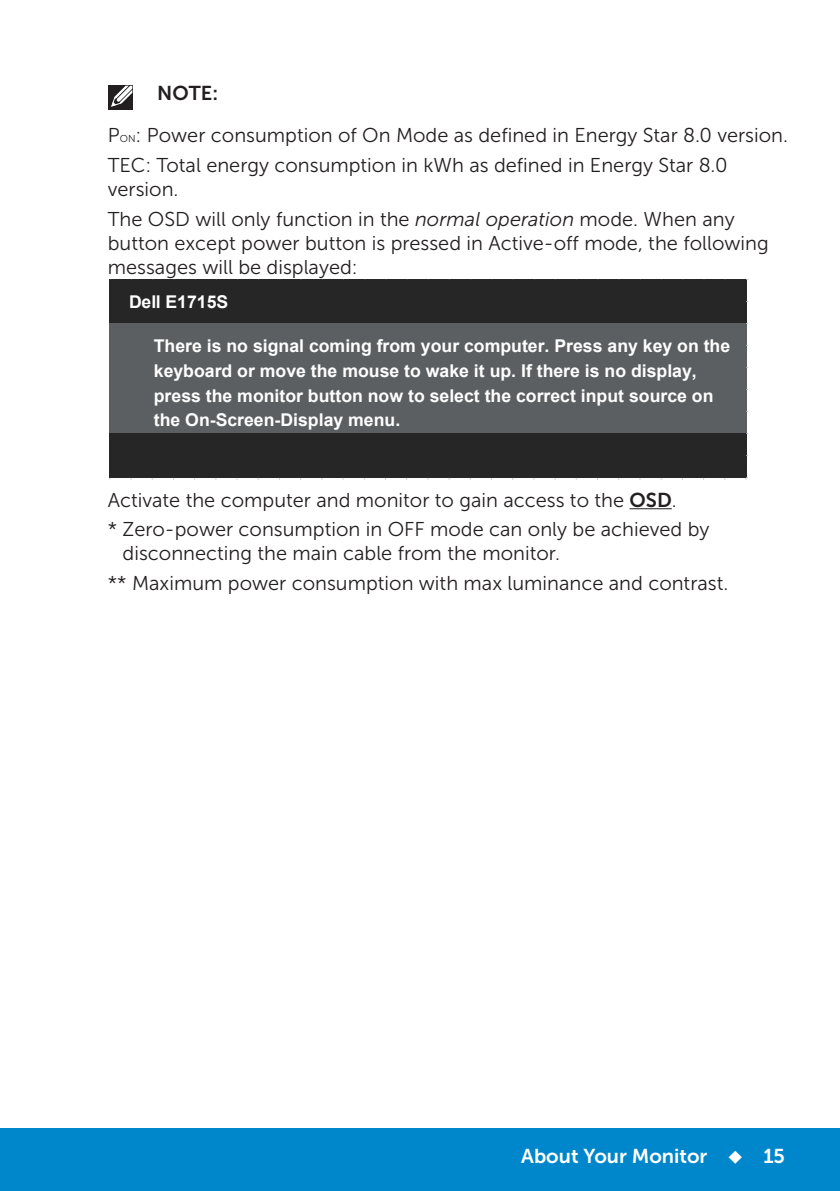
<style>
.page{position:relative;width:840px;height:1191px;background:#fff}
.page>*{position:absolute;margin:0;border:0;box-sizing:border-box;transform-origin:0 0}
.Paragraph{font:20px/24px "Museo Sans For Dell 300";color:#231f20}
.t1{font:20px "Museo Sans For Dell 700";color:#fff}
.text{font:20px "Museo Sans For Dell 700";color:#231f20}
.t2{font:700 17.6px/24.6px "Arial";color:#fff}
.s1{font-style:inherit}
.s2{font-size:10px}
.s3{font-style:italic}
.s4{font-family:"Museo Sans For Dell 700"}
</style>
<div class="page">
<div style="left:0;top:1128px;width:839px;height:63px;background:#0087cb"></div>
<hr style="left:629px;top:508px;width:42px;height:1px;background:#231f20">
<div style="left:108px;top:86px;width:24px;height:24px;background:#231f20"></div>
<svg style="left:111px;top:86px;width:21px;height:21px"></svg>
<div style="left:110px;top:279px;width:636px;height:45px;background:#262626"></div>
<div style="left:110px;top:323px;width:636px;height:111px;background:#5c5f61"></div>
<div style="left:110px;top:433px;width:636px;height:45px;background:#262626"></div>
<p class="text" style="left:157px;top:82px;width:62px">NOTE:</p>
<p class="Paragraph" style="left:108px;top:124px;width:681px"><span class="s1">P</span><span class="s2">ON</span>: Power consumption of On Mode as defined in Energy Star 8.0 version.</p>
<p class="Paragraph" style="left:108px;top:153px;width:621px">TEC: Total energy consumption in kWh as defined in Energy Star 8.0 version.</p>
<p class="Paragraph" style="left:108px;top:207px;width:662px">The OSD will only function in the <span class="s3">normal operation</span> mode. When any button except power button is pressed in Active-off mode, the following messages will be displayed:</p>
<p class="t2" style="left:129px;top:290px;width:101px">Dell E1715S</p>
<p class="t2" style="left:154px;top:334px;width:577px">There is no signal coming from your computer. Press any key on the keyboard or move the mouse to wake it up. If there is no display, press the monitor button now to select the correct input source on the On-Screen-Display menu.</p>
<p class="Paragraph" style="left:108px;top:488px;width:570px">Activate the computer and monitor to gain access to the <span class="s4">OSD</span>.</p>
<p class="Paragraph" style="left:123px;top:518px;width:588px;text-indent:-15px">* Zero-power consumption in OFF mode can only be achieved by disconnecting the main cable from the monitor.</p>
<p class="Paragraph" style="left:108px;top:571px;width:621px">** Maximum power consumption with max luminance and contrast.</p>
<p class="t1" style="left:521px;top:1144px;width:265px">About Your Monitor ◆ 15</p>
</div>
